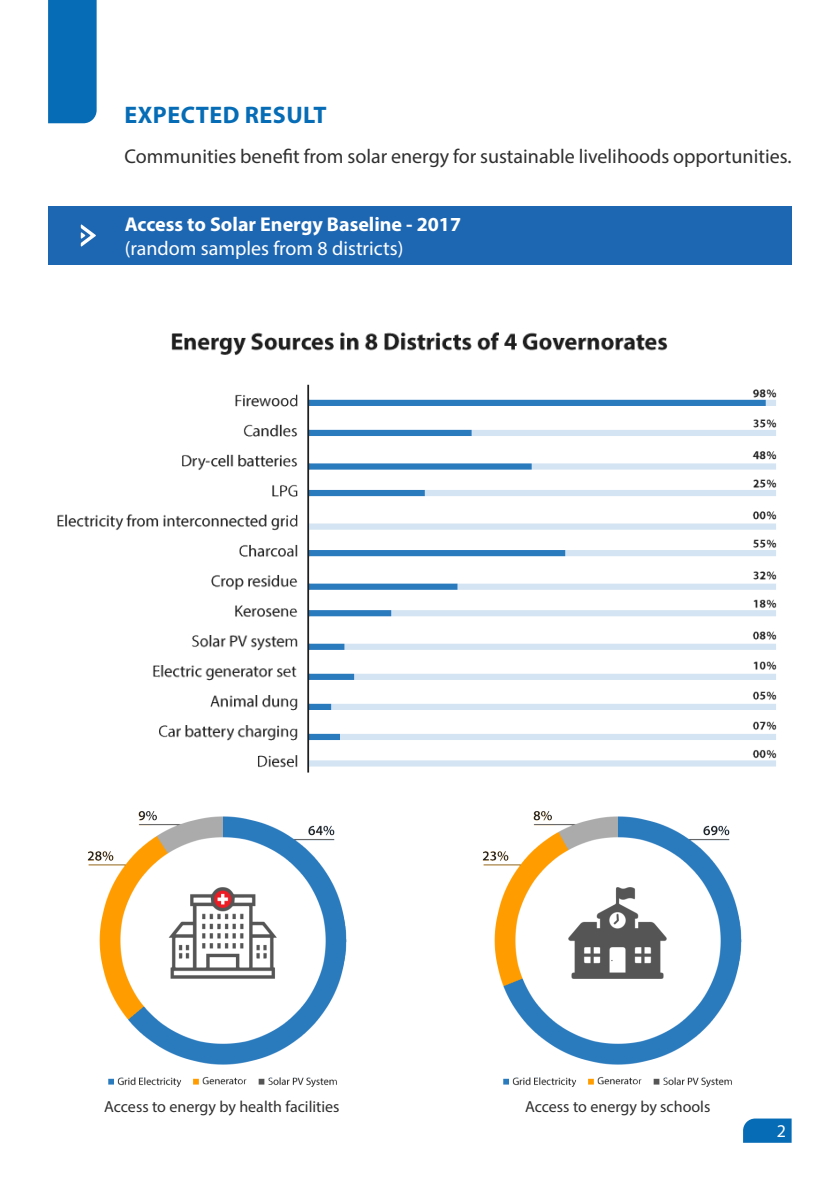
<style>
.page{position:relative;width:840px;height:1191px;background:#fff}
.page>*{position:absolute;margin:0;border:0;box-sizing:border-box;transform-origin:0 0}
.t1{font:700 24px "Myriad Pro";letter-spacing:.02em;color:#066cb5}
.t2{font:20px "Myriad Pro";color:#2f2f2f}
.t3{font:700 20px "Myriad Pro";color:#fff}
.t4{font:20px "Myriad Pro";color:#fff}
.t5{font:18px "Myriad Pro";color:#fff}
.t6{font:16px "Myriad Pro";color:#2f2f2f}
</style>
<div class="page">
<div style="left:48px;top:0;width:49px;height:123px;background:#066cb5"></div>
<img style="left:57px;top:332px;width:720px;height:441px">
<svg style="left:743px;top:1118px;width:48px;height:24px"></svg>
<img style="left:482px;top:811px;width:260px;height:275px">
<img style="left:87px;top:811px;width:260px;height:275px">
<div style="left:48px;top:206px;width:743px;height:59px;background:#1d66b2"></div>
<svg style="left:81px;top:224px;width:15px;height:23px"></svg>
<p class="t1" style="left:124px;top:100px;width:203px">EXPECTED RESULT</p>
<p class="t2" style="left:124px;top:144px;width:668px">Communities benefit from solar energy for sustainable livelihoods opportunities.</p>
<p class="t3" style="left:125px;top:211px;width:338px">Access to Solar Energy Baseline - 2017</p>
<p class="t4" style="left:125px;top:236px;width:280px">(random samples from 8 districts)</p>
<p class="t6" style="left:104px;top:1097px;width:237px">Access to energy by health facilities</p>
<p class="t6" style="left:525px;top:1097px;width:187px">Access to energy by schools</p>
<p class="t5" style="left:776px;top:1120px;width:11px">2</p>
</div>
